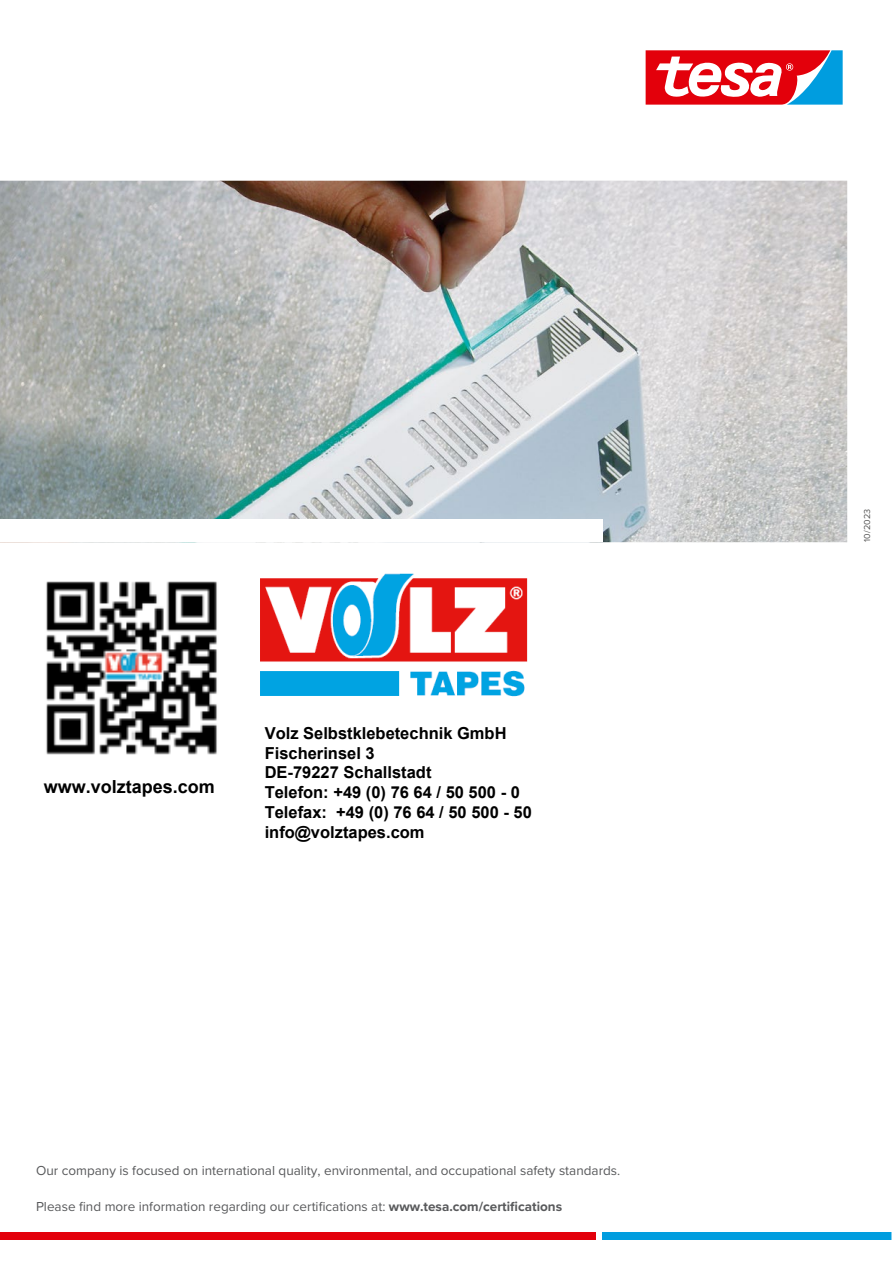
<style>
.page{position:relative;width:893px;height:1263px;background:#fff}
.page>*{position:absolute;margin:0;border:0;box-sizing:border-box;transform-origin:0 0}
.t1{font:700 18px "Arial";color:#000}
.t2{font:700 16.5px/19.8px "Arial";color:#000}
.t3{font:13.5px "Proxima Nova";color:#58595b}
.t4{font:9px "Proxima Nova";letter-spacing:.015em;color:#565655}
.s1{font-weight:700}
</style>
<div class="page">
<img style="left:0;top:181px;width:847px;height:361px">
<div style="left:0;top:519px;width:603px;height:23px;background:#fff"></div>
<div style="left:0;top:1232px;width:595px;height:8px;background:#e3000b"></div>
<div style="left:603px;top:1232px;width:290px;height:8px;background:#009ddf"></div>
<svg style="left:891px;top:1232px;width:2px;height:8px"></svg>
<svg style="left:645px;top:50px;width:198px;height:55px"></svg>
<img style="left:46px;top:581px;width:171px;height:174px">
<img style="left:260px;top:574px;width:268px;height:123px">
<h1 class="t1" style="left:44px;top:774px;width:172px">www.volztapes.com</h1>
<p class="t2" style="left:265px;top:723px;width:269px">Volz Selbstklebetechnik GmbH<br>Fischerinsel 3<br>DE-79227 Schallstadt<br>Telefon: +49 (0) 76 64 / 50 500 - 0<br>Telefax: +49 (0) 76 64 / 50 500 - 50 info@volztapes.com</p>
<p class="t3" style="left:36px;top:1160px;width:586px">Our company is focused on international quality, environmental, and occupational safety standards.</p>
<p class="t3" style="left:36px;top:1197px;width:528px">Please find more information regarding our certifications at: <span class="s1">www.tesa.com/certifications</span></p>
<p class="t4" style="left:860px;top:542px;width:35px;rotate:-90deg">10/2023</p>
</div>
